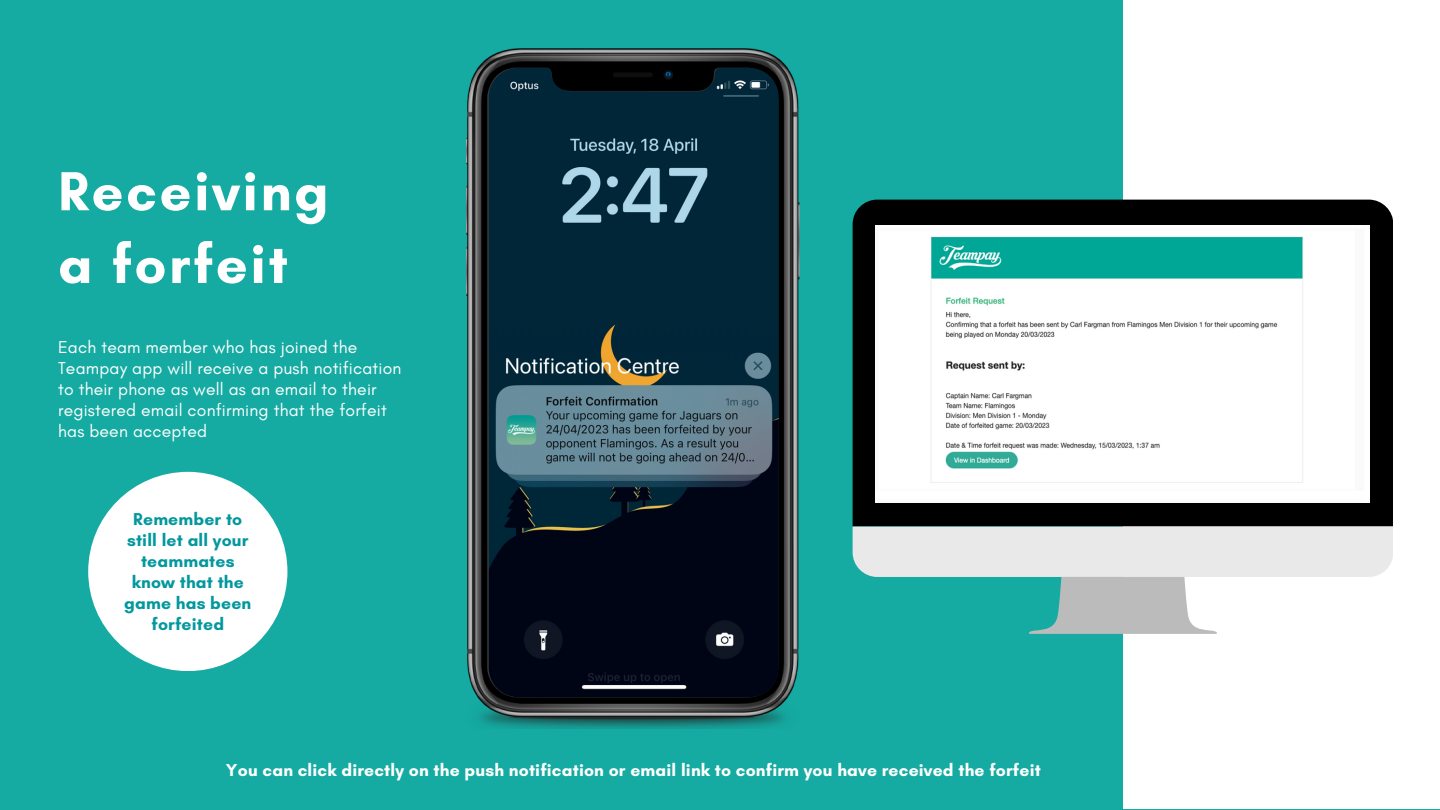
<style>
.page{position:relative;width:1440px;height:810px;background:#15aba2}
.page>*{position:absolute;margin:0;border:0;box-sizing:border-box;transform-origin:0 0}
.t1{font:700 56px/72.8px "Glacial Indifference";letter-spacing:.045em;color:#fff}
.t2{font:17.5px/21px "Glacial Indifference";letter-spacing:.01em;color:#fff}
.t3{font:700 17.5px "Glacial Indifference";letter-spacing:.01em;color:#fff}
.t4{font:700 17.5px/21px "Glacial Indifference";letter-spacing:.01em;color:#03989e;text-align:center}
</style>
<div class="page">
<img style="left:466px;top:49px;width:334px;height:680px">
<img style="left:489px;top:68px;width:290px;height:629px">
<div style="left:1123px;top:0;width:317px;height:809px;background:#fff"></div>
<div style="left:853px;top:200px;width:540px;height:326px;background:#000"></div>
<svg style="left:853px;top:527px;width:540px;height:107px"></svg>
<img style="left:875px;top:225px;width:495px;height:278px">
<div style="left:88px;top:472px;width:199px;height:199px;background:#fff;border-radius:50%"></div>
<h1 class="t1" style="left:58px;top:154px;width:272px">Receiving a forfeit</h1>
<p class="t2" style="left:58px;top:336px;width:345px">Each team member who has joined the Teampay app will receive a push notification to their phone as well as an email to their registered email confirming that the forfeit has been accepted</p>
<p class="t4" style="left:124px;top:508px;width:129px">Remember to still let all your teammates know that the game has been forfeited</p>
<p class="t3" style="left:226px;top:759px;width:816px">You can click directly on the push notification or email link to confirm you have received the forfeit</p>
</div>
